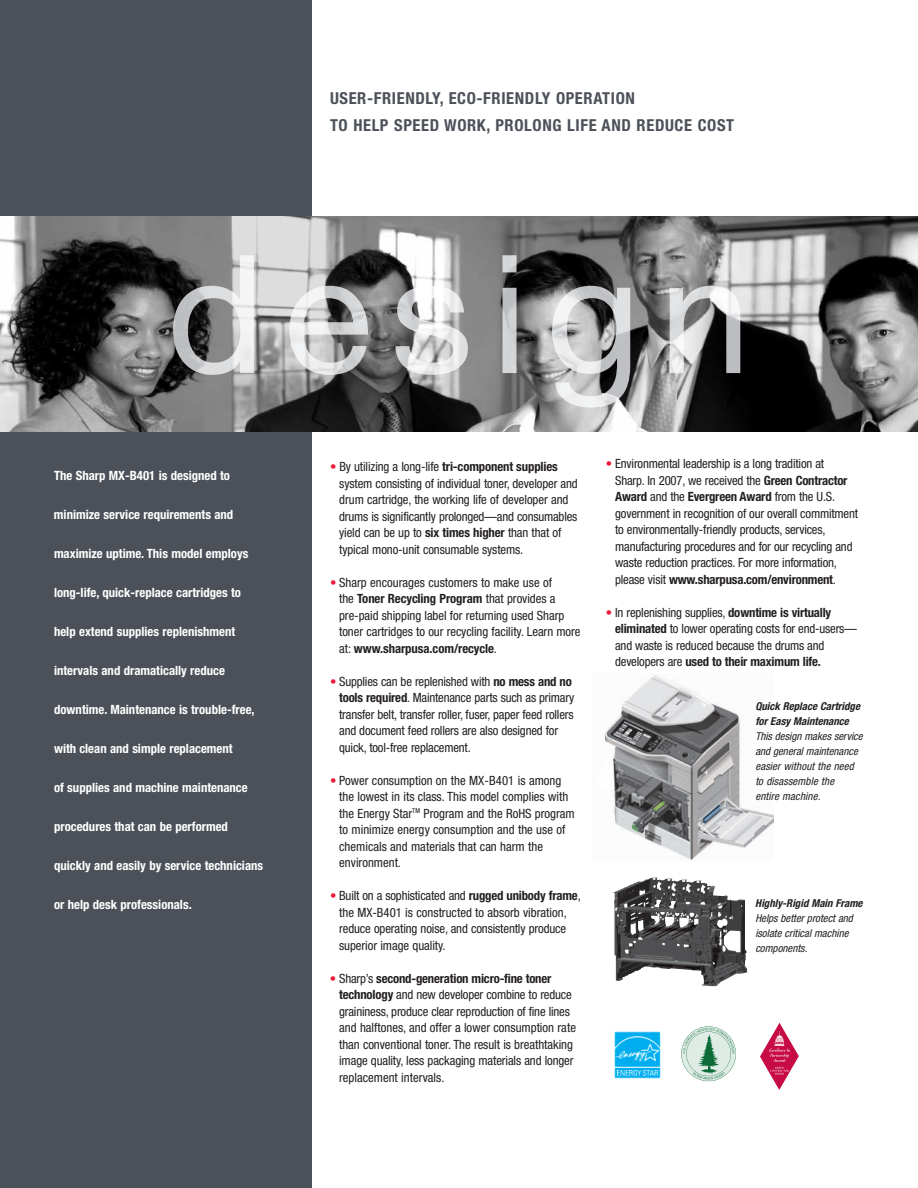
<style>
.page{position:relative;width:918px;height:1188px;background:#fff}
.page>*{position:absolute;margin:0;border:0;box-sizing:border-box;transform-origin:0 0}
.t1{font:700 condensed 16.5px/27px "Helvetica Neue";letter-spacing:.04em;color:#4c5159}
.t2{font:condensed 12.75px/16.5px "Helvetica Neue";letter-spacing:-.01em;color:#231f20}
.t3{font:700 condensed 12.75px "Helvetica Neue";color:#fff}
.t4{font:italic condensed 10.8px/15px "Helvetica Neue";color:#231f20}
.t5{font:italic 700 condensed 10.8px/15px "Helvetica Neue";color:#231f20}
.s1{color:#ed1a3a}
.s2{font-weight:700}
</style>
<div class="page">
<div style="left:0;top:0;width:312px;height:1188px;background:#4c5159"></div>
<img style="left:615px;top:1031px;width:46px;height:47px">
<svg style="left:681px;top:1026px;width:55px;height:55px"></svg>
<svg style="left:760px;top:1023px;width:39px;height:67px"></svg>
<img style="left:630px;top:878px;width:117px;height:108px">
<img style="left:0;top:216px;width:918px;height:216px">
<img style="left:604px;top:675px;width:170px;height:185px">
<img style="left:173px;top:255px;width:457px;height:153px">
<p class="t1" style="left:330px;top:84px;width:406px">USER-FRIENDLY, ECO-FRIENDLY OPERATION<br>TO HELP SPEED WORK, PROLONG LIFE AND REDUCE COST</p>
<p class="t3" style="left:54px;top:468px;width:178px">The Sharp MX-B401 is designed to</p>
<p class="t3" style="left:54px;top:507px;width:181px">minimize service requirements and</p>
<p class="t3" style="left:54px;top:546px;width:196px">maximize uptime. This model employs</p>
<p class="t3" style="left:54px;top:585px;width:189px">long-life, quick-replace cartridges to</p>
<p class="t3" style="left:54px;top:624px;width:183px">help extend supplies replenishment</p>
<p class="t3" style="left:54px;top:663px;width:172px">intervals and dramatically reduce</p>
<p class="t3" style="left:54px;top:702px;width:202px">downtime. Maintenance is trouble-free,</p>
<p class="t3" style="left:54px;top:741px;width:180px">with clean and simple replacement</p>
<p class="t3" style="left:54px;top:780px;width:195px">of supplies and machine maintenance</p>
<p class="t3" style="left:54px;top:819px;width:175px">procedures that can be performed</p>
<p class="t3" style="left:54px;top:858px;width:211px">quickly and easily by service technicians</p>
<p class="t3" style="left:54px;top:897px;width:139px">or help desk professionals.</p>
<p class="t2" style="left:339px;top:458px;width:240px;text-indent:-9px"><span class="s1">•</span> By utilizing a long-life <span class="s2">tri-component supplies </span>system consisting of individual toner, developer and drum cartridge, the working life of developer and drums is significantly prolonged—and consumables yield can be up to <span class="s2">six times higher</span> than that of typical mono-unit consumable systems.</p>
<p class="t2" style="left:339px;top:574px;width:243px;text-indent:-9px"><span class="s1">•</span> Sharp encourages customers to make use of<br>the <span class="s2">Toner Recycling Program</span> that provides a pre-paid shipping label for returning used Sharp toner cartridges to our recycling facility. Learn more at: <span class="s2">www.sharpusa.com/recycle</span>.</p>
<p class="t2" style="left:339px;top:673px;width:237px;text-indent:-9px"><span class="s1">•</span> Supplies can be replenished with <span class="s2">no mess and no tools required</span>. Maintenance parts such as primary transfer belt, transfer roller, fuser, paper feed rollers and document feed rollers are also designed for quick, tool-free replacement.</p>
<p class="t2" style="left:339px;top:772px;width:237px;text-indent:-9px"><span class="s1">•</span> Power consumption on the MX-B401 is among the lowest in its class. This model complies with the Energy Star<sup>TM</sup> Program and the RoHS program to minimize energy consumption and the use of chemicals and materials that can harm the environment.</p>
<p class="t2" style="left:339px;top:887px;width:243px;text-indent:-9px"><span class="s1">•</span> Built on a sophisticated and <span class="s2">rugged unibody frame</span>, the MX-B401 is constructed to absorb vibration, reduce operating noise, and consistently produce superior image quality.</p>
<p class="t2" style="left:339px;top:970px;width:238px;text-indent:-9px"><span class="s1">•</span> Sharp’s <span class="s2">second-generation micro-fine toner technology</span> and new developer combine to reduce graininess, produce clear reproduction of fine lines and halftones, and offer a lower consumption rate than conventional toner. The result is breathtaking image quality, less packaging materials and longer replacement intervals.</p>
<p class="t2" style="left:615px;top:455px;width:244px;text-indent:-9px"><span class="s1">•</span> Environmental leadership is a long tradition at<br>Sharp. In 2007, we received the <span class="s2">Green Contractor Award</span> and the <span class="s2">Evergreen Award</span> from the U.S. government in recognition of our overall commitment to environmentally-friendly products, services, manufacturing procedures and for our recycling and waste reduction practices. For more information, please visit <span class="s2">www.sharpusa.com/environment</span>.</p>
<p class="t2" style="left:615px;top:604px;width:243px;text-indent:-9px"><span class="s1">•</span> In replenishing supplies, <span class="s2">downtime is virtually eliminated</span> to lower operating costs for end-users— and waste is reduced because the drums and developers are <span class="s2">used to their maximum life.</span></p>
<p class="t5" style="left:755px;top:699px;width:106px">Quick Replace Cartridge for Easy Maintenance</p>
<p class="t4" style="left:755px;top:729px;width:109px">This design makes service and general maintenance easier without the need to disassemble the<br>entire machine.</p>
<p class="t5" style="left:755px;top:895px;width:109px">Highly-Rigid Main Frame</p>
<p class="t4" style="left:755px;top:910px;width:99px">Helps better protect and isolate critical machine components.</p>
</div>
